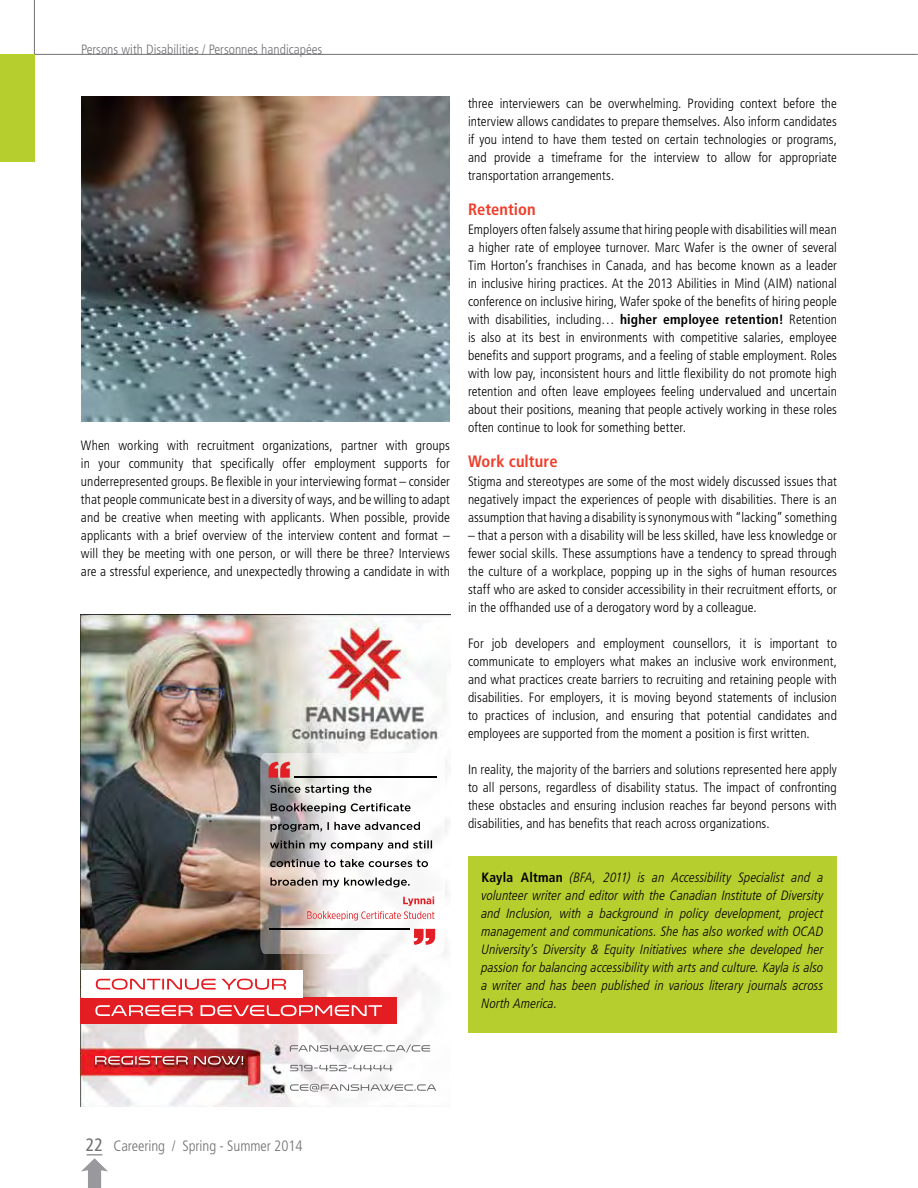
<style>
.page{position:relative;width:918px;height:1188px;background:#fff}
.page>*{position:absolute;margin:0;border:0;box-sizing:border-box;transform-origin:0 0}
.t1{font:700 condensed 16.5px "Frutiger LT Std";letter-spacing:.005em;color:#ef3e2c}
.t2{font:300 condensed 15px "Frutiger LT Std";letter-spacing:-.005em;color:#717073}
.t3{font:300 condensed 13.5px/18px "Frutiger LT Std";letter-spacing:.005em;color:#000;text-align:justify}
.t4{font:italic 300 condensed 13.5px/18px "Frutiger LT Pro";letter-spacing:.005em;color:#000;text-align:justify}
.t5{font:300 condensed 13.5px "Frutiger LT Std";color:#717073}
.s1{font-weight:700}
.s2{font-family:"Frutiger LT Std";font-weight:700;font-style:normal}
.s3{font-weight:400;font-size:18px}
</style>
<div class="page">
<hr style="left:34px;top:54px;width:884px;height:1px;background:#717073">
<hr style="left:34px;top:0;width:1px;height:55px;background:#717073">
<svg style="left:81px;top:1154px;width:27px;height:34px"></svg>
<div style="left:0;top:54px;width:34px;height:108px;background:#b6cf2f"></div>
<img style="left:81px;top:97px;width:369px;height:324px">
<div style="left:468px;top:856px;width:369px;height:176px;background:#b6cf2f"></div>
<img style="left:81px;top:615px;width:369px;height:492px">
<img style="left:81px;top:997px;width:315px;height:27px">
<img style="left:82px;top:971px;width:221px;height:26px">
<img style="left:260px;top:753px;width:185px;height:201px">
<img style="left:270px;top:929px;width:139px;height:1px">
<img style="left:294px;top:776px;width:142px;height:1px">
<p class="t5" style="left:81px;top:42px;width:243px">Persons with Disabilities / Personnes handicapées</p>
<p class="t3" style="left:81px;top:436px;width:371px">When working with recruitment organizations, partner with groups in your community that specifically offer employment supports for underrepresented groups. Be flexible in your interviewing format – consider that people communicate best in a diversity of ways, and be willing to adapt and be creative when meeting with applicants. When possible, provide applicants with a brief overview of the interview content and format – will they be meeting with one person, or will there be three? Interviews are a stressful experience, and unexpectedly throwing a candidate in with</p>
<p class="t3" style="left:468px;top:95px;width:371px">three interviewers can be overwhelming. Providing context before the interview allows candidates to prepare themselves. Also inform candidates if you intend to have them tested on certain technologies or programs, and provide a timeframe for the interview to allow for appropriate transportation arrangements.</p>
<p class="t1" style="left:468px;top:199px;width:69px">Retention</p>
<p class="t3" style="left:468px;top:221px;width:371px">Employers often falsely assume that hiring people with disabilities will mean a higher rate of employee turnover. Marc Wafer is the owner of several Tim Horton’s franchises in Canada, and has become known as a leader in inclusive hiring practices. At the 2013 Abilities in Mind (AIM) national conference on inclusive hiring, Wafer spoke of the benefits of hiring people with disabilities, including… <span class="s1">higher employee retention!</span> Retention is also at its best in environments with competitive salaries, employee benefits and support programs, and a feeling of stable employment. Roles with low pay, inconsistent hours and little flexibility do not promote high retention and often leave employees feeling undervalued and uncertain about their positions, meaning that people actively working in these roles often continue to look for something better.</p>
<p class="t1" style="left:468px;top:451px;width:91px">Work culture</p>
<p class="t3" style="left:468px;top:473px;width:370px">Stigma and stereotypes are some of the most widely discussed issues that negatively impact the experiences of people with disabilities. There is an assumption that having a disability is synonymous with “lacking” something</p>
<p class="t3" style="left:468px;top:527px;width:371px">– that a person with a disability will be less skilled, have less knowledge or fewer social skills. These assumptions have a tendency to spread through the culture of a workplace, popping up in the sighs of human resources staff who are asked to consider accessibility in their recruitment efforts, or in the offhanded use of a derogatory word by a colleague.</p>
<p class="t3" style="left:468px;top:634px;width:371px">For job developers and employment counsellors, it is important to communicate to employers what makes an inclusive work environment, and what practices create barriers to recruiting and retaining people with disabilities. For employers, it is moving beyond statements of inclusion to practices of inclusion, and ensuring that potential candidates and employees are supported from the moment a position is first written.</p>
<p class="t3" style="left:468px;top:760px;width:370px">In reality, the majority of the barriers and solutions represented here apply to all persons, regardless of disability status. The impact of confronting these obstacles and ensuring inclusion reaches far beyond persons with disabilities, and has benefits that reach across organizations.</p>
<p class="t4" style="left:482px;top:868px;width:343px"><span class="s2">Kayla Altman</span> (BFA, 2011) is an Accessibility Specialist and a volunteer writer and editor with the Canadian Institute of Diversity and Inclusion, with a background in policy development, project management and communications. She has also worked with OCAD University’s Diversity &amp; Equity Initiatives where she developed her passion for balancing accessibility with arts and culture. Kayla is also a writer and has been published in various literary journals across North America.</p>
<p class="t2" style="left:86px;top:1137px;width:218px"><span class="s3">22</span> Careering / Spring - Summer 2014</p>
</div>
